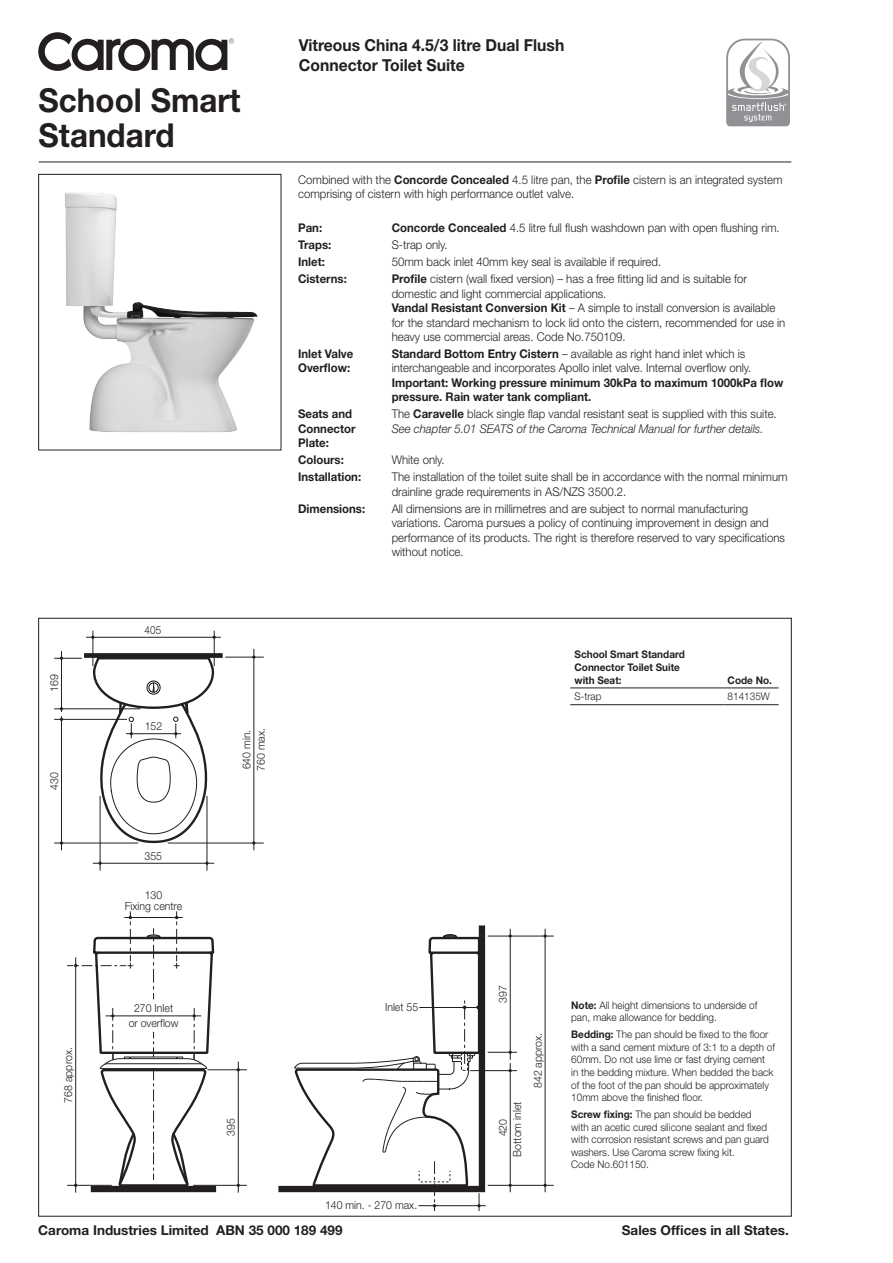
<style>
.page{position:relative;width:893px;height:1263px;background:#fff}
.page>*{position:absolute;margin:0;border:0;box-sizing:border-box;transform-origin:0 0}
.t1{font:700 33px "Helvetica Neue";color:#231f20;scale:.95 1}
.t2{font:700 16.5px/19.8px "Helvetica Neue";color:#231f20;scale:.95 1}
.t3{font:700 13.5px "Helvetica Neue";color:#231f20}
.t4{font:300 12px/14.4px "Helvetica Neue";color:#231f20;scale:.95 1}
.t5{font:700 12px/14.4px "Helvetica Neue";color:#231f20;scale:.95 1}
.t6{font:italic 300 12px/14.4px "Helvetica Neue";color:#231f20;scale:.95 1}
.t7{font:300 11.1px/14.2px "Helvetica Neue";color:#231f20;text-align:center;scale:.95 1}
.t8{font:300 11.1px "Helvetica Neue";color:#231f20;scale:.9 1}
.t9{font:300 10.5px/12.6px "Helvetica Neue";color:#231f20;scale:.95 1}
.t10{font:700 10.5px/12.6px "Helvetica Neue";color:#231f20;scale:.95 1}
.t11{font:4.8px "Myriad";color:#fff}
.s1{font-weight:700}
.s2{font-style:normal}
.s3{font-weight:700;font-style:normal}
</style>
<div class="page">
<svg style="left:726px;top:38px;width:64px;height:88px"></svg>
<hr style="left:39px;top:162px;width:752px;height:1px;background:#231f20">
<hr style="left:168px;top:843px;width:96px;height:1px;background:#231f20">
<hr style="left:225px;top:657px;width:39px;height:1px;background:#231f20">
<hr style="left:254px;top:649px;width:1px;height:201px;background:#231f20">
<hr style="left:86px;top:637px;width:135px;height:1px;background:#231f20">
<hr style="left:93px;top:631px;width:1px;height:35px;background:#231f20">
<hr style="left:214px;top:631px;width:1px;height:35px;background:#231f20">
<hr style="left:61px;top:651px;width:1px;height:61px;background:#231f20">
<hr style="left:193px;top:1185px;width:54px;height:1px;background:#231f20">
<hr style="left:208px;top:1069px;width:39px;height:1px;background:#231f20">
<hr style="left:238px;top:1061px;width:1px;height:132px;background:#231f20">
<svg style="left:278px;top:925px;width:210px;height:268px"></svg>
<hr style="left:418px;top:1205px;width:68px;height:1px;background:#231f20">
<hr style="left:488px;top:936px;width:66px;height:1px;background:#231f20">
<hr style="left:510px;top:929px;width:1px;height:131px;background:#231f20">
<hr style="left:488px;top:1185px;width:66px;height:1px;background:#231f20">
<hr style="left:470px;top:1070px;width:47px;height:1px;background:#231f20">
<hr style="left:510px;top:1063px;width:1px;height:129px;background:#231f20">
<svg style="left:488px;top:1051px;width:29px;height:3px"></svg>
<hr style="left:545px;top:929px;width:1px;height:263px;background:#231f20">
<svg style="left:294px;top:925px;width:187px;height:286px"></svg>
<hr style="left:419px;top:1007px;width:61px;height:1px;background:#231f20">
<div style="left:84px;top:653px;width:139px;height:5px;background:#231f20"></div>
<svg style="left:54px;top:656px;width:162px;height:537px"></svg>
<div style="left:149px;top:683px;width:9px;height:9px;border:1px solid #0f0c12;border-radius:50%"></div>
<hr style="left:570px;top:688px;width:153px;height:1px;background:#231f20">
<hr style="left:723px;top:688px;width:56px;height:1px;background:#231f20">
<hr style="left:570px;top:704px;width:153px;height:1px;background:#231f20">
<hr style="left:723px;top:704px;width:56px;height:1px;background:#231f20">
<svg style="left:38px;top:32px;width:196px;height:39px"></svg>
<img style="left:65px;top:192px;width:193px;height:240px">
<div style="left:38px;top:174px;width:243px;height:276px;border:1px solid #231f20"></div>
<h1 class="t1" style="left:39px;top:80px;width:214px">School Smart</h1>
<h1 class="t1" style="left:39px;top:114px;width:145px">Standard</h1>
<p class="t7" style="left:47px;top:692px;width:20px;rotate:-90deg">169</p>
<p class="t7" style="left:47px;top:790px;width:20px;rotate:-90deg">430</p>
<p class="t8" style="left:145px;top:623px;width:20px">405</p>
<p class="t7" style="left:145px;top:719px;width:20px">152</p>
<p class="t7" style="left:145px;top:848px;width:20px">355</p>
<p class="t7" style="left:125px;top:889px;width:62px;line-height:11.1px">130<br>Fixing centre</p>
<p class="t7" style="left:239px;top:771px;width:46px;text-align:left;rotate:-90deg">640 min.<br>760 max.</p>
<h2 class="t2" style="left:299px;top:35px;width:281px">Vitreous China 4.5/3 litre Dual Flush<br>Connector Toilet Suite</h2>
<p class="t11" style="left:784px;top:103px;width:4px">®</p>
<p class="t4" style="left:298px;top:172px;width:511px">Combined with the <span class="s1">Concorde Concealed</span> 4.5 litre pan, the <span class="s1">Profile</span> cistern is an integrated system comprising of cistern with high performance outlet valve.</p>
<p class="t5" style="left:298px;top:220px;width:27px">Pan:</p>
<p class="t4" style="left:392px;top:220px;width:410px"><span class="s1">Concorde Concealed</span> 4.5 litre full flush washdown pan with open flushing rim.</p>
<p class="t5" style="left:298px;top:237px;width:36px">Traps:</p>
<p class="t4" style="left:392px;top:237px;width:60px">S-trap only.</p>
<p class="t5" style="left:298px;top:254px;width:30px">Inlet:</p>
<p class="t4" style="left:392px;top:254px;width:285px">50mm back inlet 40mm key seal is available if required.</p>
<p class="t5" style="left:298px;top:271px;width:53px">Cisterns:</p>
<p class="t4" style="left:392px;top:272px;width:416px"><span class="s1">Profile</span> cistern (wall fixed version) – has a free fitting lid and is suitable for domestic and light commercial applications.<br><span class="s1">Vandal Resistant Conversion Kit</span> – A simple to install conversion is available for the standard mechanism to lock lid onto the cistern, recommended for use in heavy use commercial areas. Code No.750109.</p>
<p class="t5" style="left:298px;top:346px;width:60px">Inlet Valve<br>Overflow:</p>
<p class="t4" style="left:392px;top:346px;width:380px"><span class="s1">Standard Bottom Entry Cistern</span> – available as right hand inlet which is interchangeable and incorporates Apollo inlet valve. Internal overflow only.</p>
<p class="t5" style="left:392px;top:375px;width:414px">Important: Working pressure minimum 30kPa to maximum 1000kPa flow pressure. Rain water tank compliant.</p>
<p class="t5" style="left:298px;top:406px;width:62px">Seats and<br>Connector<br>Plate:</p>
<p class="t6" style="left:392px;top:407px;width:407px"><span class="s2">The</span> <span class="s3">Caravelle</span> <span class="s2">black single flap vandal resistant seat is supplied with this suite.<br></span>See chapter 5.01 SEATS of the Caroma Technical Manual for further details.</p>
<p class="t5" style="left:298px;top:452px;width:50px">Colours:</p>
<p class="t4" style="left:392px;top:452px;width:57px">White only.</p>
<p class="t5" style="left:298px;top:469px;width:68px">Installation:</p>
<p class="t4" style="left:392px;top:470px;width:418px">The installation of the toilet suite shall be in accordance with the normal minimum drainline grade requirements in AS/NZS 3500.2.</p>
<p class="t5" style="left:298px;top:501px;width:72px">Dimensions:</p>
<p class="t4" style="left:392px;top:501px;width:415px">All dimensions are in millimetres and are subject to normal manufacturing variations. Caroma pursues a policy of continuing improvement in design and performance of its products. The right is therefore reserved to vary specifications without notice.</p>
<p class="t10" style="left:574px;top:648px;width:118px">School Smart Standard<br>Connector Toilet Suite with Seat:</p>
<p class="t10" style="left:728px;top:673px;width:48px">Code No.</p>
<p class="t9" style="left:574px;top:690px;width:30px">S-trap</p>
<p class="t9" style="left:728px;top:690px;width:46px">814135W</p>
<p class="t7" style="left:61px;top:1102px;width:59px;rotate:-90deg">768 approx.</p>
<p class="t7" style="left:129px;top:1000px;width:54px;line-height:15.1px">270 Inlet or overflow</p>
<p class="t7" style="left:385px;top:999px;width:36px">Inlet 55</p>
<p class="t7" style="left:224px;top:1136px;width:20px;rotate:-90deg">395</p>
<p class="t7" style="left:325px;top:1197px;width:99px">140 min. - 270 max.</p>
<p class="t7" style="left:496px;top:1003px;width:20px;rotate:-90deg">397</p>
<p class="t7" style="left:496px;top:1156px;width:59px;rotate:-90deg">420<br>Bottom inlet</p>
<p class="t7" style="left:530px;top:1088px;width:59px;rotate:-90deg">842 approx.</p>
<p class="t9" style="left:571px;top:998px;width:197px"><span class="s1">Note:</span> All height dimensions to underside of pan, make allowance for bedding.</p>
<p class="t9" style="left:571px;top:1028px;width:216px"><span class="s1">Bedding:</span> The pan should be fixed to the floor with a sand cement mixture of 3:1 to a depth of 60mm. Do not use lime or fast drying cement in the bedding mixture. When bedded the back of the foot of the pan should be approximately 10mm above the finished floor.</p>
<p class="t9" style="left:571px;top:1108px;width:210px"><span class="s1">Screw fixing:</span> The pan should be bedded with an acetic cured silicone sealant and fixed with corrosion resistant screws and pan guard washers. Use Caroma screw fixing kit.<br>Code No.601150.</p>
<p class="t3" style="left:38px;top:1222px;width:306px">Caroma Industries Limited ABN 35 000 189 499</p>
<p class="t3" style="left:622px;top:1222px;width:168px">Sales Offices in all States.</p>
</div>
